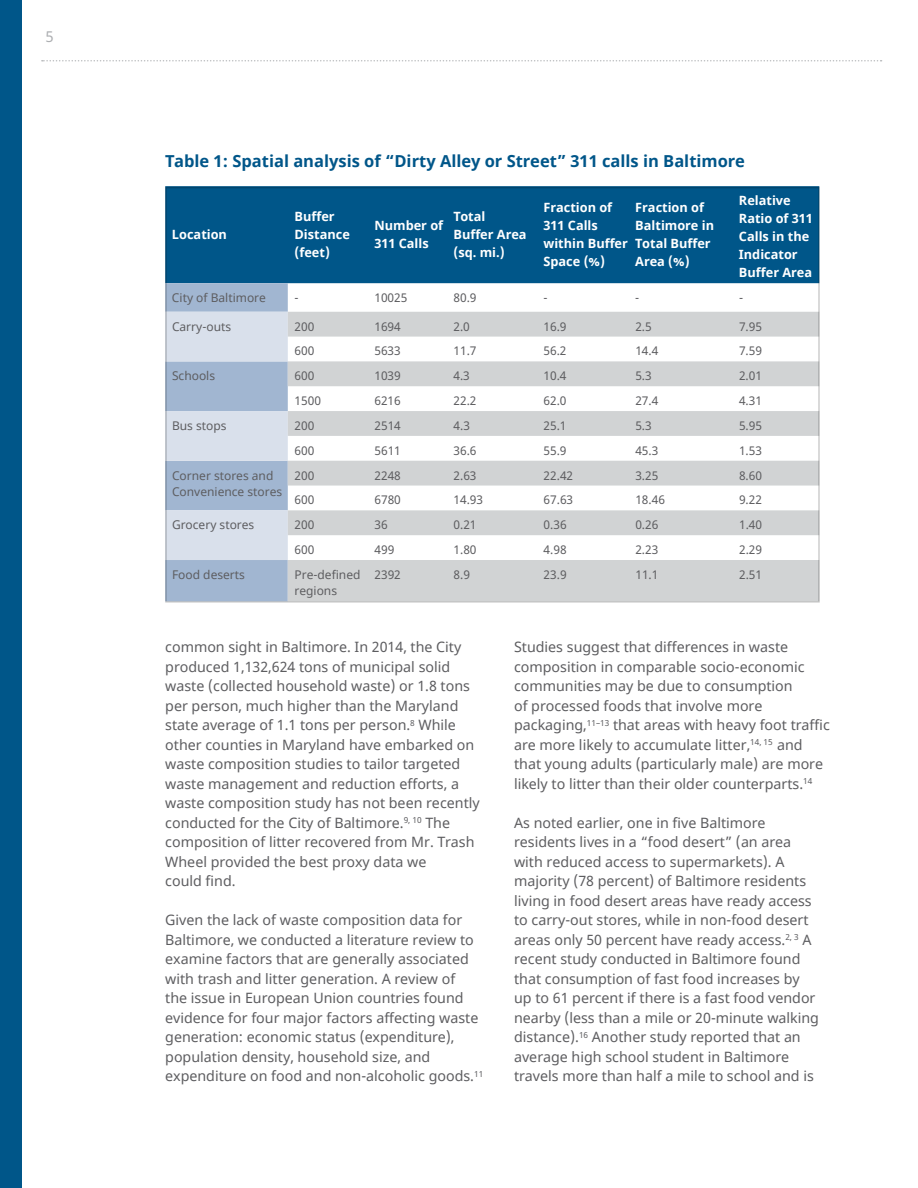
<style>
.page{position:relative;width:918px;height:1188px;background:#fff}
.page>*{position:absolute;margin:0;border:0;box-sizing:border-box;transform-origin:0 0}
.t1{font:700 16.5px "Noto Sans";color:#005689}
.t2{font:15px "Noto Sans";color:#adafb2}
.t3{font:14.25px/19.5px "Noto Sans";color:#5d5d60}
.t4{font:700 12.75px/18px "Noto Sans";color:#fff}
.t5{font:12px/16.5px "Noto Sans";color:#5d5d60}
</style>
<div class="page">
<svg style="left:42px;top:60px;width:840px;height:2px"></svg>
<div style="left:0;top:0;width:22px;height:1188px;background:#005689"></div>
<div style="left:165px;top:186px;width:654px;height:97px;background:#005689"></div>
<svg style="left:168px;top:283px;width:120px;height:317px;background:#bbc9dd"></svg>
<svg style="left:288px;top:312px;width:529px;height:288px;fill:#d1d3d4"></svg>
<p class="t2" style="left:46px;top:27px;width:10px">5</p>
<p class="t1" style="left:165px;top:149px;width:581px">Table 1: Spatial analysis of “Dirty Alley or Street” 311 calls in Baltimore</p>
<p class="t4" style="left:172px;top:225px;width:57px">Location</p>
<p class="t4" style="left:295px;top:207px;width:57px">Buffer<br>Distance (feet)</p>
<p class="t4" style="left:374px;top:216px;width:70px">Number of<br>311 Calls</p>
<p class="t4" style="left:453px;top:207px;width:75px">Total<br>Buffer Area (sq. mi.)</p>
<p class="t4" style="left:544px;top:198px;width:86px">Fraction of<br>311 Calls within Buffer<br>Space (%)</p>
<p class="t4" style="left:635px;top:198px;width:80px">Fraction of<br>Baltimore in<br>Total Buffer<br>Area (%)</p>
<p class="t4" style="left:739px;top:192px;width:75px">Relative<br>Ratio of 311<br>Calls in the<br>Indicator<br>Buffer Area</p>
<p class="t5" style="left:172px;top:290px;width:95px">City of Baltimore</p>
<p class="t5" style="left:295px;top:290px;width:6px">-</p>
<p class="t5" style="left:374px;top:290px;width:35px">10025</p>
<p class="t5" style="left:453px;top:290px;width:25px">80.9</p>
<p class="t5" style="left:544px;top:290px;width:6px">-</p>
<p class="t5" style="left:635px;top:290px;width:6px">-</p>
<p class="t5" style="left:739px;top:290px;width:6px">-</p>
<p class="t5" style="left:172px;top:318px;width:61px">Carry-outs</p>
<p class="t5" style="left:295px;top:318px;width:21px">200</p>
<p class="t5" style="left:374px;top:318px;width:28px">1694</p>
<p class="t5" style="left:453px;top:318px;width:18px">2.0</p>
<p class="t5" style="left:544px;top:318px;width:25px">16.9</p>
<p class="t5" style="left:635px;top:318px;width:18px">2.5</p>
<p class="t5" style="left:739px;top:318px;width:25px">7.95</p>
<p class="t5" style="left:295px;top:343px;width:21px">600</p>
<p class="t5" style="left:374px;top:343px;width:28px">5633</p>
<p class="t5" style="left:453px;top:343px;width:25px">11.7</p>
<p class="t5" style="left:544px;top:343px;width:25px">56.2</p>
<p class="t5" style="left:635px;top:343px;width:25px">14.4</p>
<p class="t5" style="left:739px;top:343px;width:25px">7.59</p>
<p class="t5" style="left:172px;top:368px;width:45px">Schools</p>
<p class="t5" style="left:295px;top:368px;width:21px">600</p>
<p class="t5" style="left:374px;top:368px;width:28px">1039</p>
<p class="t5" style="left:453px;top:368px;width:18px">4.3</p>
<p class="t5" style="left:544px;top:368px;width:25px">10.4</p>
<p class="t5" style="left:635px;top:368px;width:18px">5.3</p>
<p class="t5" style="left:739px;top:368px;width:25px">2.01</p>
<p class="t5" style="left:295px;top:393px;width:28px">1500</p>
<p class="t5" style="left:374px;top:393px;width:28px">6216</p>
<p class="t5" style="left:453px;top:393px;width:25px">22.2</p>
<p class="t5" style="left:544px;top:393px;width:25px">62.0</p>
<p class="t5" style="left:635px;top:393px;width:25px">27.4</p>
<p class="t5" style="left:739px;top:393px;width:25px">4.31</p>
<p class="t5" style="left:172px;top:418px;width:56px">Bus stops</p>
<p class="t5" style="left:295px;top:418px;width:21px">200</p>
<p class="t5" style="left:374px;top:418px;width:28px">2514</p>
<p class="t5" style="left:454px;top:418px;width:18px">4.3</p>
<p class="t5" style="left:544px;top:418px;width:25px">25.1</p>
<p class="t5" style="left:635px;top:418px;width:18px">5.3</p>
<p class="t5" style="left:739px;top:418px;width:25px">5.95</p>
<p class="t5" style="left:295px;top:443px;width:21px">600</p>
<p class="t5" style="left:374px;top:443px;width:28px">5611</p>
<p class="t5" style="left:454px;top:443px;width:25px">36.6</p>
<p class="t5" style="left:544px;top:443px;width:25px">55.9</p>
<p class="t5" style="left:635px;top:443px;width:25px">45.3</p>
<p class="t5" style="left:739px;top:443px;width:25px">1.53</p>
<p class="t5" style="left:172px;top:467px;width:112px">Corner stores and<br>Convenience stores</p>
<p class="t5" style="left:295px;top:467px;width:21px">200</p>
<p class="t5" style="left:374px;top:467px;width:28px">2248</p>
<p class="t5" style="left:454px;top:467px;width:25px">2.63</p>
<p class="t5" style="left:544px;top:467px;width:31px">22.42</p>
<p class="t5" style="left:635px;top:467px;width:25px">3.25</p>
<p class="t5" style="left:739px;top:467px;width:25px">8.60</p>
<p class="t5" style="left:295px;top:492px;width:21px">600</p>
<p class="t5" style="left:374px;top:492px;width:28px">6780</p>
<p class="t5" style="left:454px;top:492px;width:31px">14.93</p>
<p class="t5" style="left:544px;top:492px;width:31px">67.63</p>
<p class="t5" style="left:635px;top:492px;width:31px">18.46</p>
<p class="t5" style="left:739px;top:492px;width:25px">9.22</p>
<p class="t5" style="left:172px;top:517px;width:84px">Grocery stores</p>
<p class="t5" style="left:295px;top:517px;width:21px">200</p>
<p class="t5" style="left:374px;top:517px;width:15px">36</p>
<p class="t5" style="left:454px;top:517px;width:25px">0.21</p>
<p class="t5" style="left:544px;top:517px;width:25px">0.36</p>
<p class="t5" style="left:635px;top:517px;width:25px">0.26</p>
<p class="t5" style="left:739px;top:517px;width:25px">1.40</p>
<p class="t5" style="left:295px;top:542px;width:21px">600</p>
<p class="t5" style="left:374px;top:542px;width:21px">499</p>
<p class="t5" style="left:454px;top:542px;width:25px">1.80</p>
<p class="t5" style="left:544px;top:542px;width:25px">4.98</p>
<p class="t5" style="left:635px;top:542px;width:25px">2.23</p>
<p class="t5" style="left:739px;top:542px;width:25px">2.29</p>
<p class="t5" style="left:172px;top:567px;width:74px">Food deserts</p>
<p class="t5" style="left:295px;top:567px;width:67px">Pre-defined regions</p>
<p class="t5" style="left:374px;top:567px;width:28px">2392</p>
<p class="t5" style="left:454px;top:567px;width:18px">8.9</p>
<p class="t5" style="left:544px;top:567px;width:25px">23.9</p>
<p class="t5" style="left:635px;top:567px;width:25px">11.1</p>
<p class="t5" style="left:739px;top:567px;width:25px">2.51</p>
<p class="t3" style="left:165px;top:638px;width:316px">common sight in Baltimore. In 2014, the City produced 1,132,624 tons of municipal solid waste (collected household waste) or 1.8 tons per person, much higher than the Maryland state average of 1.1 tons per person.<sup>8</sup> While other counties in Maryland have embarked on waste composition studies to tailor targeted waste management and reduction efforts, a waste composition study has not been recently conducted for the City of Baltimore.<sup>9,</sup> <sup>10</sup> The composition of litter recovered from Mr. Trash Wheel provided the best proxy data we<br>could find.</p>
<p class="t3" style="left:165px;top:911px;width:320px">Given the lack of waste composition data for Baltimore, we conducted a literature review to examine factors that are generally associated with trash and litter generation. A review of<br>the issue in European Union countries found evidence for four major factors affecting waste generation: economic status (expenditure), population density, household size, and expenditure on food and non-alcoholic goods.<sup>11</sup></p>
<p class="t3" style="left:514px;top:638px;width:317px">Studies suggest that differences in waste composition in comparable socio-economic communities may be due to consumption<br>of processed foods that involve more packaging,<sup>11–13</sup> that areas with heavy foot traffic are more likely to accumulate litter,<sup>14,</sup> <sup>15</sup> and that young adults (particularly male) are more likely to litter than their older counterparts.<sup>14</sup></p>
<p class="t3" style="left:514px;top:814px;width:307px">As noted earlier, one in five Baltimore residents lives in a “food desert” (an area with reduced access to supermarkets). A majority (78 percent) of Baltimore residents living in food desert areas have ready access to carry-out stores, while in non-food desert areas only 50 percent have ready access.<sup>2,</sup> <sup>3</sup> A recent study conducted in Baltimore found that consumption of fast food increases by up to 61 percent if there is a fast food vendor nearby (less than a mile or 20-minute walking distance).<sup>16</sup> Another study reported that an average high school student in Baltimore travels more than half a mile to school and is</p>
</div>
